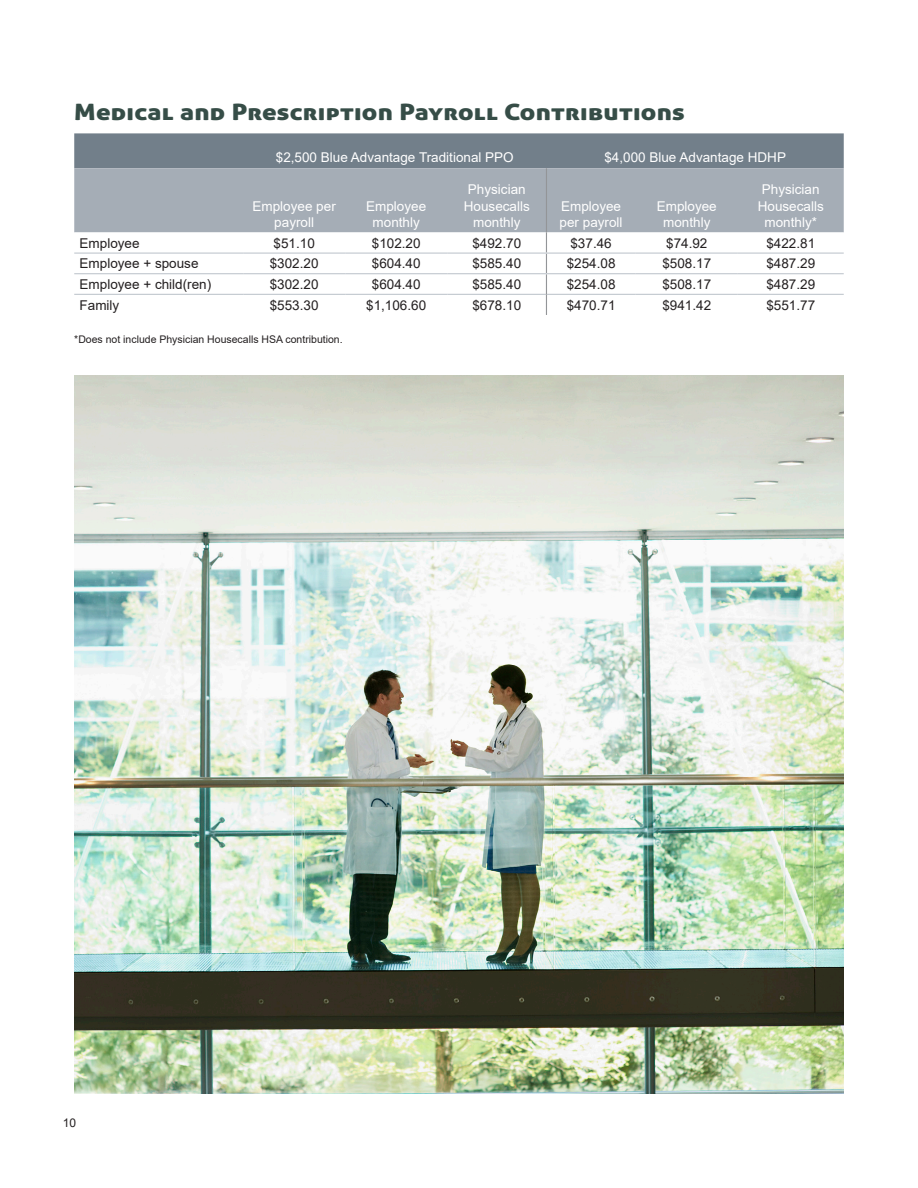
<style>
.page{position:relative;width:918px;height:1188px;background:#fff}
.page>*{position:absolute;margin:0;border:0;box-sizing:border-box;transform-origin:0 0}
.Header_1{font:22.5px "Aller Display";letter-spacing:.01em;color:#364d47;scale:1.2 1}
.Table_Body_Center{font:13.5px "Arial";color:#231f20}
.Table_Subheader{font:13.5px/16.5px "Arial";color:#fff;text-align:center}
.Table_Header_Center{font:13.5px "Arial";color:#fff}
.Table_Body_Left{font:13.5px "Arial";color:#231f20}
.t1{font:12px "Arial";color:#231f20}
.Footnote{font:10.5px "Arial";color:#231f20}
</style>
<div class="page">
<div style="left:74px;top:133px;width:770px;height:35px;background:#727f8a"></div>
<div style="left:74px;top:168px;width:770px;height:64px;background:#a5adb6"></div>
<svg style="left:74px;top:232px;width:770px;height:62px"></svg>
<hr style="left:74px;top:294px;width:169px;height:1px;background:#c1c7ce">
<hr style="left:243px;top:294px;width:102px;height:1px;background:#c1c7ce">
<hr style="left:345px;top:294px;width:102px;height:1px;background:#c1c7ce">
<hr style="left:447px;top:294px;width:99px;height:1px;background:#c1c7ce">
<hr style="left:547px;top:294px;width:89px;height:1px;background:#c1c7ce">
<hr style="left:636px;top:294px;width:102px;height:1px;background:#c1c7ce">
<hr style="left:738px;top:294px;width:106px;height:1px;background:#c1c7ce">
<hr style="left:546px;top:168px;width:1px;height:64px;background:#939598">
<svg style="left:546px;top:232px;width:1px;height:83px"></svg>
<hr style="left:74px;top:253px;width:169px;height:1px;background:#c1c7ce">
<hr style="left:243px;top:253px;width:102px;height:1px;background:#c1c7ce">
<hr style="left:345px;top:253px;width:102px;height:1px;background:#c1c7ce">
<hr style="left:447px;top:253px;width:99px;height:1px;background:#c1c7ce">
<hr style="left:546px;top:253px;width:90px;height:1px;background:#c1c7ce">
<hr style="left:636px;top:253px;width:102px;height:1px;background:#c1c7ce">
<hr style="left:738px;top:253px;width:106px;height:1px;background:#c1c7ce">
<hr style="left:74px;top:273px;width:169px;height:1px;background:#c1c7ce">
<hr style="left:243px;top:273px;width:102px;height:1px;background:#c1c7ce">
<hr style="left:345px;top:273px;width:102px;height:1px;background:#c1c7ce">
<hr style="left:447px;top:273px;width:99px;height:1px;background:#c1c7ce">
<hr style="left:546px;top:273px;width:90px;height:1px;background:#c1c7ce">
<hr style="left:636px;top:273px;width:102px;height:1px;background:#c1c7ce">
<hr style="left:738px;top:273px;width:106px;height:1px;background:#c1c7ce">
<img style="left:74px;top:375px;width:770px;height:719px">
<p class="Header_1" style="left:74px;top:98px;width:510px">Medical and Prescription Payroll Contributions</p>
<p class="Table_Header_Center" style="left:276px;top:147px;width:239px">$2,500 Blue Advantage Traditional PPO</p>
<p class="Table_Header_Center" style="left:604px;top:147px;width:183px">$4,000 Blue Advantage HDHP</p>
<p class="Table_Subheader" style="left:253px;top:197px;width:85px">Employee per payroll</p>
<p class="Table_Subheader" style="left:366px;top:197px;width:62px">Employee monthly</p>
<p class="Table_Subheader" style="left:464px;top:181px;width:68px">Physician<br>Housecalls monthly</p>
<p class="Table_Subheader" style="left:758px;top:181px;width:68px">Physician<br>Housecalls monthly*</p>
<p class="Table_Subheader" style="left:560px;top:197px;width:65px;text-align:left">Employee per payroll</p>
<p class="Table_Subheader" style="left:657px;top:197px;width:62px">Employee monthly</p>
<p class="Table_Body_Left" style="left:80px;top:234px;width:62px">Employee</p>
<p class="Table_Body_Center" style="left:274px;top:234px;width:43px">$51.10</p>
<p class="Table_Body_Center" style="left:372px;top:234px;width:50px">$102.20</p>
<p class="Table_Body_Center" style="left:472px;top:234px;width:50px">$492.70</p>
<p class="Table_Body_Center" style="left:570px;top:234px;width:43px">$37.46</p>
<p class="Table_Body_Center" style="left:666px;top:234px;width:43px">$74.92</p>
<p class="Table_Body_Center" style="left:766px;top:234px;width:50px">$422.81</p>
<p class="Table_Body_Left" style="left:80px;top:254px;width:120px">Employee + spouse</p>
<p class="Table_Body_Center" style="left:270px;top:254px;width:50px">$302.20</p>
<p class="Table_Body_Center" style="left:372px;top:254px;width:50px">$604.40</p>
<p class="Table_Body_Center" style="left:472px;top:254px;width:50px">$585.40</p>
<p class="Table_Body_Center" style="left:567px;top:254px;width:50px">$254.08</p>
<p class="Table_Body_Center" style="left:662px;top:254px;width:50px">$508.17</p>
<p class="Table_Body_Center" style="left:766px;top:254px;width:50px">$487.29</p>
<p class="Table_Body_Left" style="left:80px;top:275px;width:133px">Employee + child(ren)</p>
<p class="Table_Body_Center" style="left:270px;top:275px;width:50px">$302.20</p>
<p class="Table_Body_Center" style="left:372px;top:275px;width:50px">$604.40</p>
<p class="Table_Body_Center" style="left:472px;top:275px;width:50px">$585.40</p>
<p class="Table_Body_Center" style="left:567px;top:275px;width:50px">$254.08</p>
<p class="Table_Body_Center" style="left:662px;top:275px;width:50px">$508.17</p>
<p class="Table_Body_Center" style="left:766px;top:275px;width:50px">$487.29</p>
<p class="Table_Body_Left" style="left:80px;top:296px;width:41px">Family</p>
<p class="Table_Body_Center" style="left:270px;top:296px;width:50px">$553.30</p>
<p class="Table_Body_Center" style="left:366px;top:296px;width:62px">$1,106.60</p>
<p class="Table_Body_Center" style="left:472px;top:296px;width:50px">$678.10</p>
<p class="Table_Body_Center" style="left:567px;top:296px;width:50px">$470.71</p>
<p class="Table_Body_Center" style="left:662px;top:296px;width:50px">$941.42</p>
<p class="Table_Body_Center" style="left:766px;top:296px;width:50px">$551.77</p>
<p class="Footnote" style="left:74px;top:333px;width:270px">*Does not include Physician Housecalls HSA contribution.</p>
<p class="t1" style="left:63px;top:1114px;width:15px">10</p>
</div>
